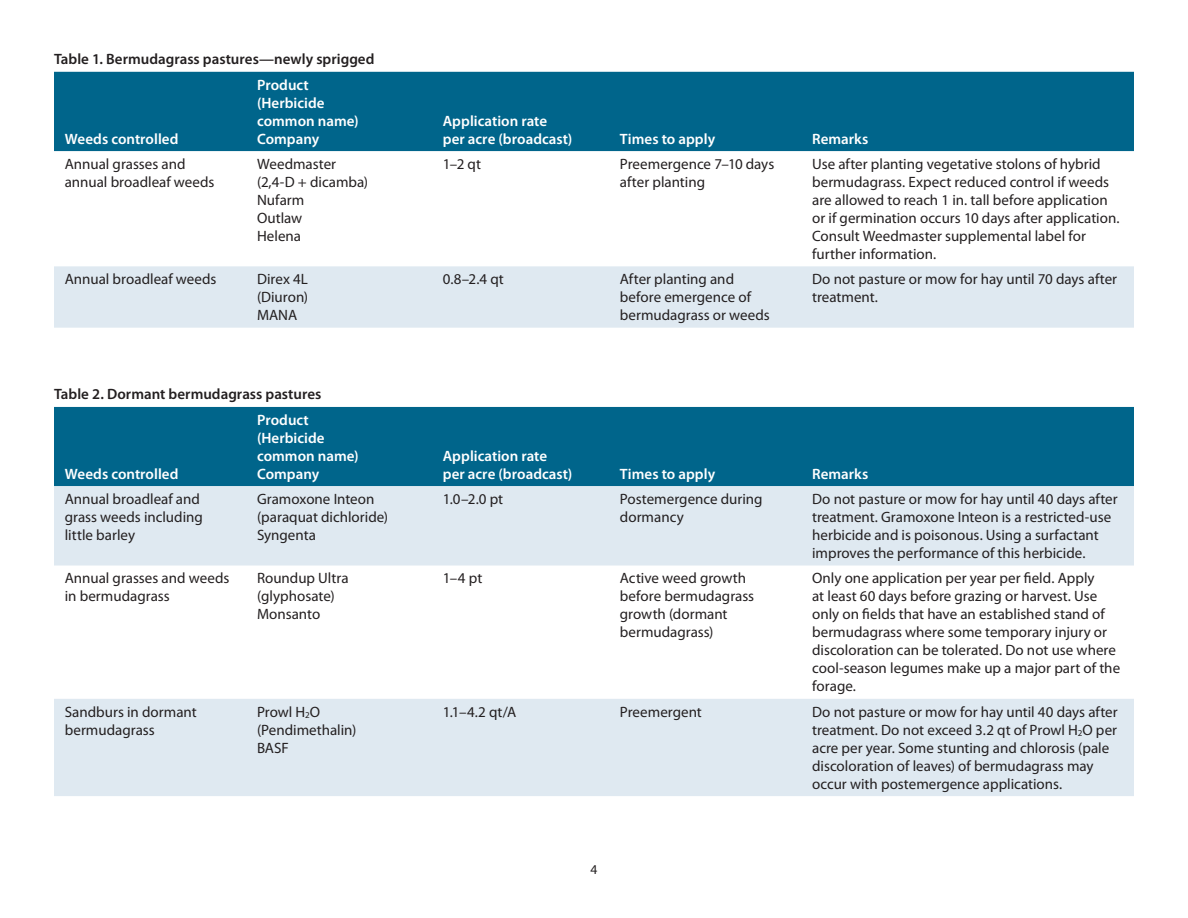
<style>
.page{position:relative;width:1188px;height:918px;background:#fff}
.page>*{position:absolute;margin:0;border:0;box-sizing:border-box;transform-origin:0 0}
.table_body{font:15px/18px "Myriad Pro";color:#231f20}
.table_body-2{font:600 15px/18px "Myriad Pro";color:#fff}
.table_body-3{font:600 15px "Myriad Pro";color:#231f20}
.t1{font:13.5px "Myriad Pro";color:#231f20}
</style>
<div class="page">
<div style="left:54px;top:72px;width:1080px;height:79px;background:#00658b"></div>
<div style="left:54px;top:266px;width:1080px;height:62px;background:#dfe9f1"></div>
<div style="left:54px;top:407px;width:1080px;height:79px;background:#00658b"></div>
<svg style="left:54px;top:486px;width:1080px;height:310px;fill:#dfe9f1"></svg>
<p class="table_body-3" style="left:54px;top:50px;width:322px">Table 1. Bermudagrass pastures—newly sprigged</p>
<p class="table_body-2" style="left:65px;top:129px;width:115px">Weeds controlled</p>
<p class="table_body-2" style="left:257px;top:75px;width:103px">Product (Herbicide common name)<br>Company</p>
<p class="table_body" style="left:65px;top:155px;width:151px">Annual grasses and annual broadleaf weeds</p>
<p class="table_body" style="left:257px;top:155px;width:81px">Weedmaster</p>
<p class="table_body" style="left:257px;top:173px;width:113px">(2,4-D + dicamba)</p>
<p class="table_body" style="left:257px;top:191px;width:49px">Nufarm<br>Outlaw<br>Helena</p>
<p class="table_body" style="left:65px;top:270px;width:153px">Annual broadleaf weeds</p>
<p class="table_body" style="left:257px;top:270px;width:52px">Direx 4L</p>
<p class="table_body" style="left:257px;top:288px;width:53px">(Diuron)</p>
<p class="table_body" style="left:257px;top:306px;width:42px">MANA</p>
<p class="table_body-3" style="left:54px;top:385px;width:269px">Table 2. Dormant bermudagrass pastures</p>
<p class="table_body-2" style="left:65px;top:464px;width:115px">Weeds controlled</p>
<p class="table_body-2" style="left:257px;top:410px;width:103px">Product (Herbicide common name)<br>Company</p>
<p class="table_body" style="left:65px;top:490px;width:140px">Annual broadleaf and grass weeds including little barley</p>
<p class="table_body" style="left:257px;top:490px;width:119px">Gramoxone Inteon</p>
<p class="table_body" style="left:257px;top:508px;width:133px">(paraquat dichloride)</p>
<p class="table_body" style="left:257px;top:526px;width:60px">Syngenta</p>
<p class="table_body" style="left:65px;top:569px;width:166px">Annual grasses and weeds in bermudagrass</p>
<p class="table_body" style="left:257px;top:569px;width:93px">Roundup Ultra</p>
<p class="table_body" style="left:257px;top:587px;width:79px">(glyphosate)</p>
<p class="table_body" style="left:257px;top:605px;width:65px">Monsanto</p>
<p class="table_body" style="left:65px;top:702px;width:133px">Sandburs in dormant bermudagrass</p>
<p class="table_body" style="left:257px;top:702px;width:65px">Prowl H<sub>2</sub>O</p>
<p class="table_body" style="left:257px;top:720px;width:101px">(Pendimethalin)</p>
<p class="table_body" style="left:257px;top:738px;width:33px">BASF</p>
<p class="table_body-2" style="left:443px;top:111px;width:131px">Application rate per acre (broadcast)</p>
<p class="table_body-2" style="left:620px;top:129px;width:97px">Times to apply</p>
<p class="table_body-2" style="left:812px;top:129px;width:58px">Remarks</p>
<p class="table_body" style="left:443px;top:155px;width:40px">1–2 qt</p>
<p class="table_body" style="left:620px;top:155px;width:156px">Preemergence 7–10 days after planting</p>
<p class="table_body" style="left:812px;top:155px;width:308px">Use after planting vegetative stolons of hybrid bermudagrass. Expect reduced control if weeds are allowed to reach 1 in. tall before application or if germination occurs 10 days after application.<br>Consult Weedmaster supplemental label for further information.</p>
<p class="table_body" style="left:443px;top:270px;width:63px">0.8–2.4 qt</p>
<p class="table_body" style="left:620px;top:270px;width:151px">After planting and before emergence of bermudagrass or weeds</p>
<p class="table_body" style="left:812px;top:270px;width:306px">Do not pasture or mow for hay until 70 days after treatment.</p>
<p class="table_body-2" style="left:443px;top:446px;width:131px">Application rate per acre (broadcast)</p>
<p class="table_body-2" style="left:620px;top:464px;width:97px">Times to apply</p>
<p class="table_body-2" style="left:812px;top:464px;width:58px">Remarks</p>
<p class="table_body" style="left:443px;top:490px;width:62px">1.0–2.0 pt</p>
<p class="table_body" style="left:620px;top:490px;width:144px">Postemergence during dormancy</p>
<p class="table_body" style="left:812px;top:490px;width:307px">Do not pasture or mow for hay until 40 days after treatment. Gramoxone Inteon is a restricted-use herbicide and is poisonous. Using a surfactant improves the performance of this herbicide.</p>
<p class="table_body" style="left:443px;top:569px;width:41px">1–4 pt</p>
<p class="table_body" style="left:620px;top:569px;width:136px">Active weed growth before bermudagrass growth (dormant bermudagrass)</p>
<p class="table_body" style="left:812px;top:569px;width:310px">Only one application per year per field. Apply<br>at least 60 days before grazing or harvest. Use only on fields that have an established stand of bermudagrass where some temporary injury or discoloration can be tolerated. Do not use where cool-season legumes make up a major part of the forage.</p>
<p class="table_body" style="left:443px;top:702px;width:75px">1.1–4.2 qt/A</p>
<p class="table_body" style="left:620px;top:702px;width:84px">Preemergent</p>
<p class="table_body" style="left:812px;top:702px;width:307px">Do not pasture or mow for hay until 40 days after treatment. Do not exceed 3.2 qt of Prowl H<sub>2</sub>O per acre per year. Some stunting and chlorosis (pale discoloration of leaves) of bermudagrass may occur with postemergence applications.</p>
<p class="t1" style="left:591px;top:861px;width:8px">4</p>
</div>
